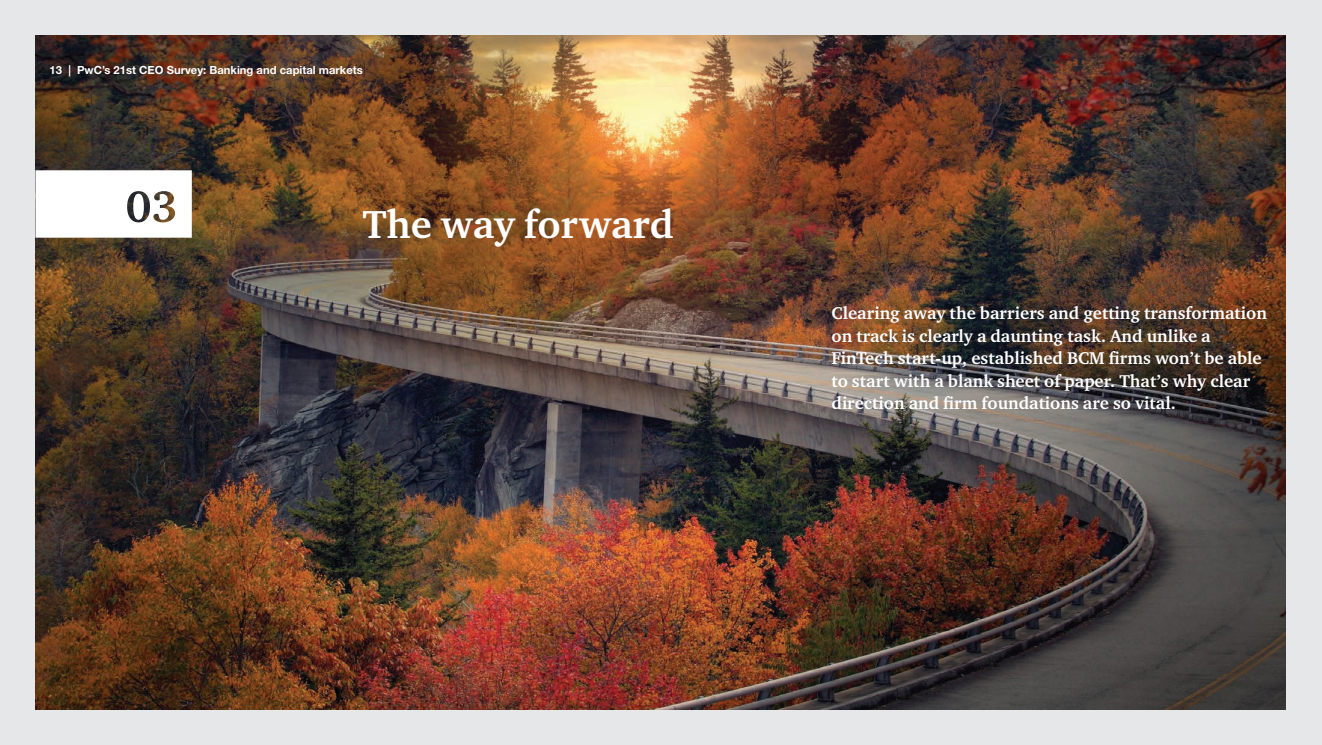
<style>
.page{position:relative;width:1322px;height:745px;background:#fff}
.page>*{position:absolute;margin:0;border:0;box-sizing:border-box;transform-origin:0 0}
.t1{font:700 40px "Charter ITC";color:#fff}
.t2{font:700 17.5px/22.5px "Charter ITC";color:#fff}
.t3{font:700 11.25px "Helvetica Neue";color:#fff}
</style>
<div class="page">
<div style="left:0;top:0;width:1322px;height:744px;background:#e6e7e9"></div>
<img style="left:35px;top:35px;width:1251px;height:674px">
<svg style="left:35px;top:170px;width:157px;height:67px;background:#f1f0f0"></svg>
<p class="t3" style="left:50px;top:63px;width:315px">13 | PwC’s 21st CEO Survey: Banking and capital markets</p>
<h1 class="t1" style="left:362px;top:199px;width:313px">The way forward</h1>
<p class="t2" style="left:831px;top:301px;width:437px">Clearing away the barriers and getting transformation on track is clearly a daunting task. And unlike a FinTech start-up, established BCM firms won’t be able to start with a blank sheet of paper. That’s why clear direction and firm foundations are so vital.</p>
</div>
